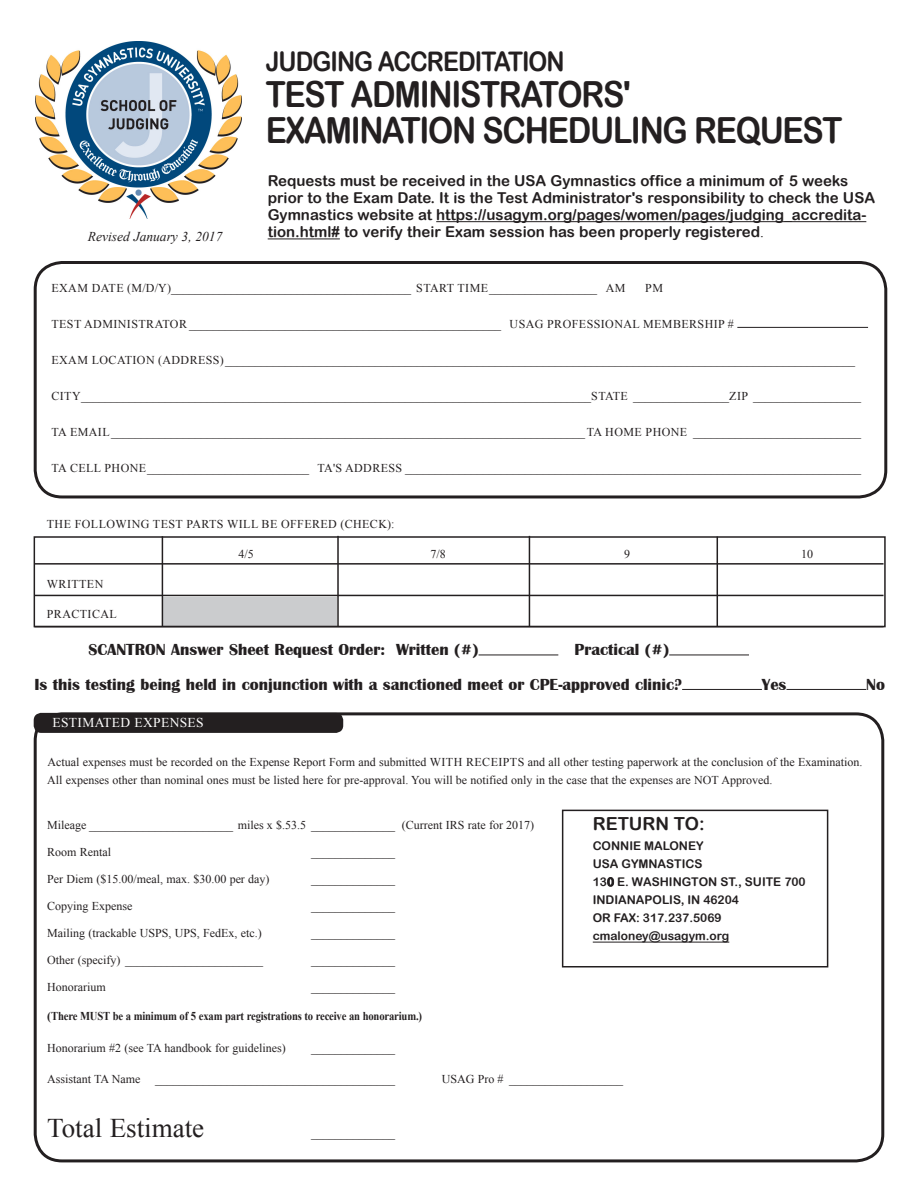
<style>
.page{position:relative;width:918px;height:1188px;background:#fff}
.page>*{position:absolute;margin:0;border:0;box-sizing:border-box;transform-origin:0 0}
.t1{font:36px "Arial Rounded MT Bold";letter-spacing:-.04em;color:#231f20;scale:.89 1}
.t2{font:27px "Arial Rounded MT Bold";letter-spacing:-.04em;color:#231f20;scale:.89 1}
.t3{font:27px "Times New Roman";color:#231f20}
.t4{font:18px "Arial Rounded MT Bold";color:#231f20}
.t5{font:700 16.5px "Britannic";color:#231f20}
.t6{font:15px/17.2px "Arial Rounded MT Bold";color:#231f20}
.t7{font:italic 13.5px "Times New Roman";color:#231f20}
.t8{font:13.5px "Times New Roman";letter-spacing:.025em;color:#fff}
.t9{font:12px "Times New Roman";letter-spacing:.035em;color:#231f20}
.t10{font:12px/18px "Times New Roman";color:#231f20}
.t11{font:12px/18px "Arial Rounded MT Bold";color:#231f20}
.t12{font:700 12px "Times New Roman";letter-spacing:-.015em;color:#231f20}
.s1{font-family:"Times New Roman"}
</style>
<div class="page">
<div style="left:34px;top:712px;width:850px;height:450px;border:3px solid #231f20;border-radius:27px"></div>
<div style="left:34px;top:261px;width:853px;height:237px;border:3px solid #231f20;border-radius:27px"></div>
<hr style="left:737px;top:327px;width:131px;height:1px;background:#231f20">
<hr style="left:436px;top:221px;width:430px;height:1px;background:#231f20">
<hr style="left:268px;top:239px;width:72px;height:1px;background:#231f20">
<div style="left:162px;top:597px;width:175px;height:30px;background:#cbccce"></div>
<div style="left:34px;top:536px;width:852px;height:91px;border:2px solid #231f20"></div>
<hr style="left:162px;top:536px;width:1px;height:90px;background:#231f20">
<hr style="left:337px;top:536px;width:2px;height:90px;background:#231f20">
<hr style="left:529px;top:536px;width:1px;height:90px;background:#231f20">
<hr style="left:717px;top:537px;width:1px;height:90px;background:#231f20">
<hr style="left:34px;top:563px;width:850px;height:2px;background:#231f20">
<hr style="left:34px;top:595px;width:850px;height:1px;background:#231f20">
<hr style="left:34px;top:626px;width:850px;height:1px;background:#231f20">
<div style="left:34px;top:713px;width:309px;height:20px;background:#231f20;border-radius:8px"></div>
<div style="left:562px;top:810px;width:266px;height:158px;border:2px solid #231f20"></div>
<hr style="left:479px;top:655px;width:79px;height:1px;background:#231f20">
<hr style="left:669px;top:655px;width:80px;height:1px;background:#231f20">
<hr style="left:682px;top:689px;width:80px;height:1px;background:#231f20">
<hr style="left:786px;top:689px;width:80px;height:1px;background:#231f20">
<img style="left:35px;top:42px;width:206px;height:177px">
<hr style="left:593px;top:942px;width:136px;height:1px;background:#231f20">
<p class="t7" style="left:88px;top:227px;width:136px">Revised January 3, 2017</p>
<p class="t2" style="left:266px;top:45px;width:337px">JUDGING ACCREDITATION</p>
<p class="t1" style="left:266px;top:73px;width:411px">TEST ADMINISTRATORS'</p>
<p class="t1" style="left:266px;top:109px;width:649px">EXAMINATION SCHEDULING REQUEST</p>
<p class="t6" style="left:268px;top:172px;width:609px">Requests must be received in the USA Gymnastics office a minimum of 5 weeks prior to the Exam Date. It is the Test Administrator's responsibility to check the USA Gymnastics website at https://usagym.org/pages/women/pages/judging_accredita&shy;tion.html# to verify their Exam session has been properly registered<span class="s1">.</span></p>
<p class="t9" style="left:51px;top:279px;width:576px">EXAM DATE (M/D/Y)________________________________________ START TIME__________________ AM</p>
<p class="t10" style="left:645px;top:278px;width:19px">PM</p>
<p class="t9" style="left:51px;top:315px;width:684px">TEST ADMINISTRATOR ____________________________________________________ USAG PROFESSIONAL MEMBERSHIP #</p>
<p class="t9" style="left:51px;top:351px;width:805px">EXAM LOCATION (ADDRESS)_________________________________________________________________________________________________________</p>
<p class="t9" style="left:51px;top:387px;width:811px">CITY_____________________________________________________________________________________STATE ________________ZIP __________________</p>
<p class="t9" style="left:51px;top:423px;width:811px">TA EMAIL_______________________________________________________________________________TA HOME PHONE ____________________________</p>
<p class="t9" style="left:51px;top:459px;width:811px">TA CELL PHONE___________________________ TA'S ADDRESS ____________________________________________________________________________</p>
<p class="t9" style="left:47px;top:515px;width:349px">THE FOLLOWING TEST PARTS WILL BE OFFERED (CHECK):</p>
<p class="t10" style="left:238px;top:544px;width:17px">4/5</p>
<p class="t10" style="left:430px;top:544px;width:17px">7/8</p>
<p class="t10" style="left:624px;top:544px;width:7px">9</p>
<p class="t10" style="left:801px;top:544px;width:13px">10</p>
<p class="t9" style="left:47px;top:575px;width:58px">WRITTEN</p>
<p class="t9" style="left:47px;top:605px;width:72px">PRACTICAL</p>
<p class="t5" style="left:89px;top:641px;width:392px">SCANTRON Answer Sheet Request Order: Written (#)</p>
<p class="t5" style="left:575px;top:641px;width:96px">Practical (#)</p>
<p class="t5" style="left:35px;top:675px;width:649px">Is this testing being held in conjunction with a sanctioned meet or CPE-approved clinic?</p>
<p class="t5" style="left:762px;top:675px;width:26px">Yes</p>
<p class="t5" style="left:866px;top:675px;width:20px">No</p>
<p class="t8" style="left:52px;top:713px;width:153px">ESTIMATED EXPENSES</p>
<p class="t10" style="left:47px;top:752px;width:817px">Actual expenses must be recorded on the Expense Report Form and submitted WITH RECEIPTS and all other testing paperwork at the conclusion of the Examination.<br>All expenses other than nominal ones must be listed here for pre-approval. You will be notified only in the case that the expenses are NOT Approved.</p>
<p class="t10" style="left:47px;top:815px;width:489px">Mileage ________________________ miles x $.53.5 ______________ (Current IRS rate for 2017)</p>
<p class="t10" style="left:47px;top:842px;width:65px">Room Rental</p>
<p class="t10" style="left:311px;top:842px;width:85px">______________</p>
<p class="t10" style="left:47px;top:869px;width:224px">Per Diem ($15.00/meal, max. $30.00 per day)</p>
<p class="t10" style="left:311px;top:869px;width:85px">______________</p>
<p class="t10" style="left:47px;top:896px;width:87px">Copying Expense</p>
<p class="t10" style="left:311px;top:896px;width:85px">______________</p>
<p class="t10" style="left:47px;top:923px;width:216px">Mailing (trackable USPS, UPS, FedEx, etc.)</p>
<p class="t10" style="left:311px;top:923px;width:85px">______________</p>
<p class="t10" style="left:47px;top:950px;width:217px">Other (specify) _______________________</p>
<p class="t10" style="left:311px;top:950px;width:85px">______________</p>
<p class="t10" style="left:47px;top:977px;width:60px">Honorarium</p>
<p class="t10" style="left:311px;top:977px;width:85px">______________</p>
<p class="t12" style="left:47px;top:1008px;width:376px">(There MUST be a minimum of 5 exam part registrations to receive an honorarium.)</p>
<p class="t10" style="left:47px;top:1038px;width:240px">Honorarium #2 (see TA handbook for guidelines)</p>
<p class="t10" style="left:311px;top:1038px;width:85px">______________</p>
<p class="t10" style="left:47px;top:1070px;width:349px">Assistant TA Name ________________________________________</p>
<p class="t10" style="left:442px;top:1070px;width:183px">USAG Pro # ___________________</p>
<p class="t3" style="left:47px;top:1109px;width:159px">Total Estimate</p>
<p class="t10" style="left:311px;top:1124px;width:85px">______________</p>
<p class="t4" style="left:593px;top:813px;width:113px">RETURN TO:</p>
<p class="t11" style="left:593px;top:837px;width:214px">CONNIE MALONEY<br>USA GYMNASTICS<br>130 E. WASHINGTON ST., SUITE 700<br>INDIANAPOLIS, IN 46204<br>OR FAX: 317.237.5069 cmaloney@usagym.org</p>
</div>
